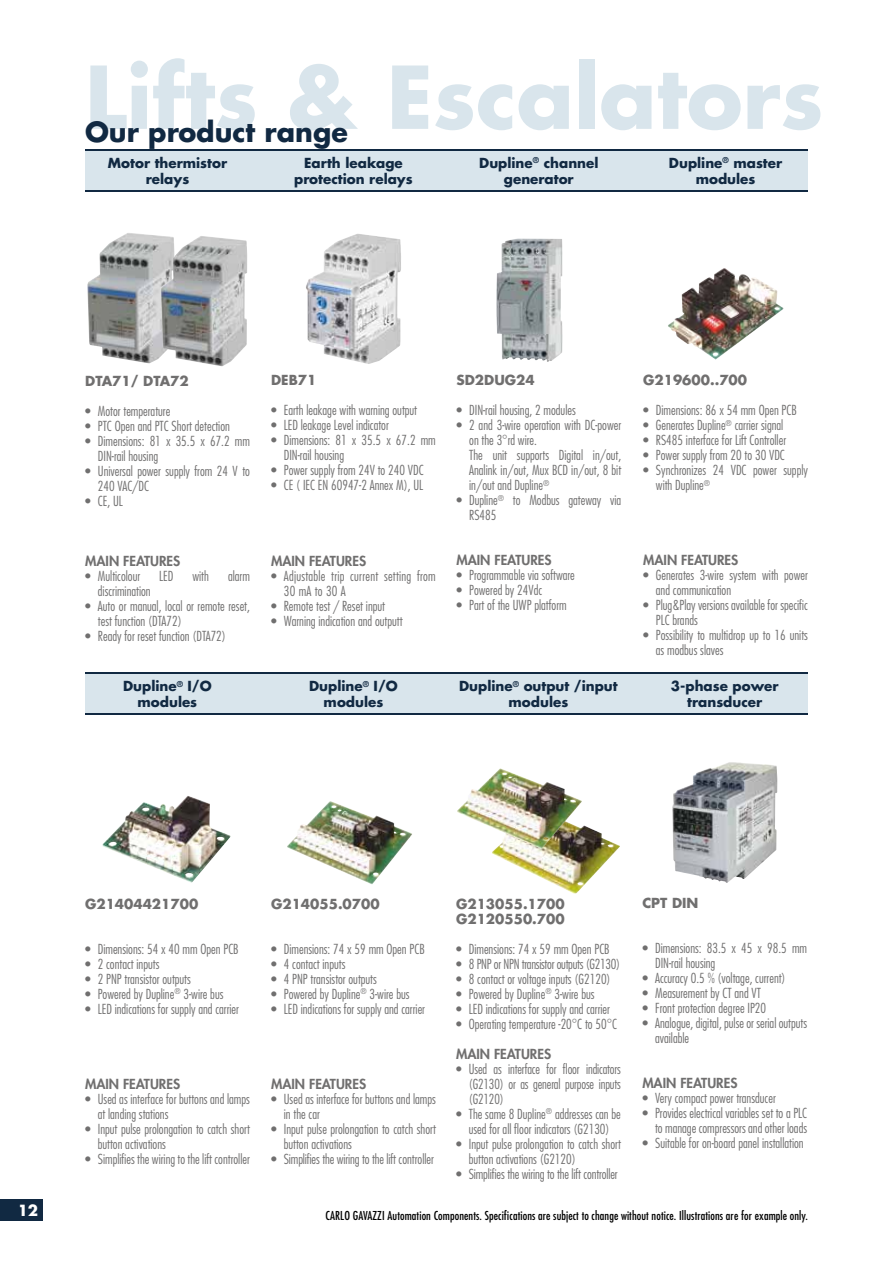
<style>
.page{position:relative;width:893px;height:1263px;background:#fff}
.page>*{position:absolute;margin:0;border:0;box-sizing:border-box;transform-origin:0 0}
.t1{font:700 84px "Futura Std";color:#d9e5ec}
.t2{font:700 27px "Futura Std";color:#112942}
.t3{font:700 15px "Futura Std";color:#fff}
.t4{font:300 condensed 13.5px/15px "Futura Std";color:#706f6f}
.t5{font:700 13.5px/16.2px "Futura Std";color:#112942;text-align:center}
.t6{font:800 13.5px "Futura Std";color:#706f6f}
.t7{font:700 13.5px/15px "Futura Std";color:#706f6f}
.t8{font:300 condensed 13.5px/15px "Futura Std";letter-spacing:.02em;color:#706f6f}
.t9{font:300 condensed 13.5px "Futura Std";letter-spacing:-.02em;color:#706f6f}
.t10{font:condensed 12px "Futura Std";letter-spacing:.01em;color:#000}
</style>
<div class="page">
<div style="left:85px;top:149px;width:723px;height:42px;background:#d9e5ec"></div>
<hr style="left:85px;top:149px;width:723px;height:1px;background:#112942">
<hr style="left:85px;top:190px;width:723px;height:1px;background:#112942">
<div style="left:85px;top:672px;width:723px;height:42px;background:#d9e5ec"></div>
<hr style="left:85px;top:713px;width:723px;height:1px;background:#112942">
<hr style="left:85px;top:672px;width:723px;height:1px;background:#112942">
<div style="left:0;top:1199px;width:43px;height:21px;background:#112942"></div>
<img style="left:492px;top:825px;width:128px;height:68px">
<img style="left:457px;top:768px;width:125px;height:81px">
<img style="left:672px;top:762px;width:105px;height:121px">
<img style="left:287px;top:801px;width:125px;height:83px">
<img style="left:102px;top:796px;width:128px;height:87px">
<img style="left:668px;top:268px;width:115px;height:92px">
<img style="left:496px;top:238px;width:66px;height:124px">
<img style="left:87px;top:233px;width:74px;height:130px">
<img style="left:161px;top:236px;width:86px;height:130px">
<img style="left:317px;top:234px;width:40px;height:41px">
<h1 class="t1" style="left:85px;top:41px;width:740px">Lifts &amp; Escalators</h1>
<h2 class="t2" style="left:85px;top:114px;width:264px">Our product range</h2>
<p class="t5" style="left:108px;top:155px;width:121px">Motor thermistor relays</p>
<p class="t5" style="left:294px;top:154px;width:120px">Earth leakage protection relays</p>
<p class="t5" style="left:479px;top:154px;width:121px">Dupline<sup>®</sup> channel generator</p>
<p class="t5" style="left:669px;top:154px;width:115px">Dupline<sup>®</sup> master modules</p>
<p class="t7" style="left:85px;top:373px;width:105px">DTA71/ DTA72</p>
<p class="t4" style="left:85px;top:403px;width:87px">• Motor temperature</p>
<p class="t4" style="left:85px;top:418px;width:146px">• PTC Open and PTC Short detection</p>
<p class="t4" style="left:98px;top:433px;width:153px;text-indent:-13px">• Dimensions: 81 x 35.5 x 67.2 mm<br>DIN-rail housing</p>
<p class="t4" style="left:98px;top:463px;width:154px;text-indent:-13px">• Universal power supply from 24 V to<br>240 VAC/DC</p>
<p class="t4" style="left:85px;top:493px;width:39px">• CE, UL</p>
<p class="t6" style="left:85px;top:552px;width:97px">MAIN FEATURES</p>
<p class="t4" style="left:85px;top:568px;width:57px">• Multicolour</p>
<p class="t4" style="left:159px;top:568px;width:16px">LED</p>
<p class="t4" style="left:192px;top:568px;width:18px">with</p>
<p class="t4" style="left:228px;top:568px;width:23px">alarm</p>
<p class="t4" style="left:98px;top:583px;width:54px">discrimination</p>
<p class="t4" style="left:98px;top:598px;width:154px;text-indent:-13px">• Auto or manual, local or remote reset, test function (DTA72)</p>
<p class="t4" style="left:85px;top:628px;width:142px">• Ready for reset function (DTA72)</p>
<p class="t5" style="left:123px;top:678px;width:90px">Dupline<sup>®</sup> I/O modules</p>
<p class="t7" style="left:271px;top:373px;width:47px">DEB71</p>
<p class="t4" style="left:271px;top:403px;width:148px">• Earth leakage with warning output</p>
<p class="t4" style="left:271px;top:418px;width:119px">• LED leakage Level indicator</p>
<p class="t4" style="left:284px;top:433px;width:153px;text-indent:-13px">• Dimensions: 81 x 35.5 x 67.2 mm<br>DIN-rail housing</p>
<p class="t4" style="left:271px;top:463px;width:154px">• Power supply from 24V to 240 VDC</p>
<p class="t4" style="left:271px;top:478px;width:154px">• CE ( IEC EN 60947-2 Annex M), UL</p>
<p class="t6" style="left:271px;top:552px;width:97px">MAIN FEATURES</p>
<p class="t8" style="left:284px;top:568px;width:154px;text-indent:-13px">• Adjustable trip current setting from<br>30 mA to 30 A</p>
<p class="t4" style="left:271px;top:598px;width:116px">• Remote test / Reset input</p>
<p class="t4" style="left:271px;top:613px;width:133px">• Warning indication and outputt</p>
<p class="t5" style="left:309px;top:678px;width:90px">Dupline<sup>®</sup> I/O modules</p>
<p class="t7" style="left:456px;top:373px;width:80px">SD2DUG24</p>
<p class="t4" style="left:456px;top:403px;width:121px">• DIN-rail housing, 2 modules</p>
<p class="t4" style="left:469px;top:418px;width:154px;text-indent:-13px">• 2 and 3-wire operation with DC-power on the 3°rd wire.<br>The unit supports Digital in/out,<br>Analink in/out, Mux BCD in/out, 8 bit in/out and Dupline<sup>®</sup></p>
<p class="t4" style="left:469px;top:493px;width:153px;text-indent:-13px">• Dupline<sup>®</sup> to Modbus gateway via<br>RS485</p>
<p class="t6" style="left:456px;top:552px;width:97px">MAIN FEATURES</p>
<p class="t4" style="left:456px;top:568px;width:120px">• Programmable via software</p>
<p class="t4" style="left:456px;top:583px;width:87px">• Powered by 24Vdc</p>
<p class="t4" style="left:456px;top:598px;width:112px">• Part of the UWP platform</p>
<p class="t5" style="left:459px;top:678px;width:160px">Dupline<sup>®</sup> output /input modules</p>
<p class="t7" style="left:643px;top:373px;width:105px">G219600..700</p>
<p class="t4" style="left:643px;top:403px;width:155px">• Dimensions: 86 x 54 mm Open PCB</p>
<p class="t4" style="left:643px;top:418px;width:142px">• Generates Dupline<sup>®</sup> carrier signal</p>
<p class="t4" style="left:643px;top:433px;width:144px">• RS485 interface for Lift Controller</p>
<p class="t4" style="left:643px;top:448px;width:143px">• Power supply from 20 to 30 VDC</p>
<p class="t4" style="left:656px;top:463px;width:154px;text-indent:-13px">• Synchronizes 24 VDC power supply with Dupline<sup>®</sup></p>
<p class="t6" style="left:643px;top:552px;width:97px">MAIN FEATURES</p>
<p class="t4" style="left:656px;top:568px;width:154px;text-indent:-13px">• Generates 3-wire system with power and communication</p>
<p class="t4" style="left:656px;top:598px;width:154px;text-indent:-13px">• Plug&amp;Play versions available for specific<br>PLC brands</p>
<p class="t4" style="left:656px;top:628px;width:153px;text-indent:-13px">• Possibility to multidrop up to 16 units as modbus slaves</p>
<p class="t5" style="left:671px;top:677px;width:109px">3-phase power transducer</p>
<p class="t3" style="left:18px;top:1200px;width:22px">12</p>
<p class="t7" style="left:85px;top:896px;width:115px">G21404421700</p>
<p class="t4" style="left:85px;top:941px;width:155px">• Dimensions: 54 x 40 mm Open PCB</p>
<p class="t4" style="left:85px;top:956px;width:76px">• 2 contact inputs</p>
<p class="t4" style="left:85px;top:971px;width:107px">• 2 PNP transistor outputs</p>
<p class="t4" style="left:85px;top:986px;width:140px">• Powered by Dupline<sup>®</sup> 3-wire bus</p>
<p class="t4" style="left:85px;top:1001px;width:155px">• LED indications for supply and carrier</p>
<p class="t6" style="left:85px;top:1075px;width:97px">MAIN FEATURES</p>
<p class="t4" style="left:98px;top:1091px;width:154px;text-indent:-13px">• Used as interface for buttons and lamps at landing stations</p>
<p class="t4" style="left:98px;top:1121px;width:154px;text-indent:-13px">• Input pulse prolongation to catch short button activations</p>
<p class="t4" style="left:85px;top:1151px;width:166px">• Simplifies the wiring to the lift controller</p>
<p class="t7" style="left:271px;top:896px;width:110px">G214055.0700</p>
<p class="t4" style="left:271px;top:941px;width:155px">• Dimensions: 74 x 59 mm Open PCB</p>
<p class="t4" style="left:271px;top:956px;width:76px">• 4 contact inputs</p>
<p class="t4" style="left:271px;top:971px;width:107px">• 4 PNP transistor outputs</p>
<p class="t4" style="left:271px;top:986px;width:140px">• Powered by Dupline<sup>®</sup> 3-wire bus</p>
<p class="t4" style="left:271px;top:1001px;width:155px">• LED indications for supply and carrier</p>
<p class="t6" style="left:271px;top:1075px;width:97px">MAIN FEATURES</p>
<p class="t4" style="left:284px;top:1091px;width:154px;text-indent:-13px">• Used as interface for buttons and lamps in the car</p>
<p class="t4" style="left:284px;top:1121px;width:154px;text-indent:-13px">• Input pulse prolongation to catch short button activations</p>
<p class="t4" style="left:271px;top:1151px;width:164px">• Simplifies the wiring to the lift controller</p>
<p class="t7" style="left:456px;top:896px;width:110px">G213055.1700<br>G2120550.700</p>
<p class="t4" style="left:456px;top:941px;width:155px">• Dimensions: 74 x 59 mm Open PCB</p>
<p class="t9" style="left:456px;top:956px;width:166px">• 8 PNP or NPN transistor outputs (G2130)</p>
<p class="t4" style="left:456px;top:971px;width:156px">• 8 contact or voltage inputs (G2120)</p>
<p class="t4" style="left:456px;top:986px;width:140px">• Powered by Dupline<sup>®</sup> 3-wire bus</p>
<p class="t4" style="left:456px;top:1001px;width:155px">• LED indications for supply and carrier</p>
<p class="t4" style="left:456px;top:1016px;width:163px">• Operating temperature -20°C to 50°C</p>
<p class="t6" style="left:456px;top:1045px;width:97px">MAIN FEATURES</p>
<p class="t4" style="left:469px;top:1061px;width:154px;text-align:justify;text-indent:-13px">• Used as interface for floor indicators (G2130) or as general purpose inputs (G2120)</p>
<p class="t4" style="left:456px;top:1106px;width:166px;text-align:center">• The same 8 Dupline<sup>®</sup> addresses can be used for all floor indicators (G2130)</p>
<p class="t4" style="left:469px;top:1136px;width:154px;text-indent:-13px">• Input pulse prolongation to catch short button activations (G2120)</p>
<p class="t4" style="left:456px;top:1166px;width:163px">• Simplifies the wiring to the lift controller</p>
<p class="t7" style="left:642px;top:896px;width:58px">CPT DIN</p>
<p class="t4" style="left:655px;top:941px;width:153px;text-indent:-13px">• Dimensions: 83.5 x 45 x 98.5 mm<br>DIN-rail housing</p>
<p class="t4" style="left:642px;top:971px;width:145px">• Accuracy 0.5 % (voltage, current)</p>
<p class="t4" style="left:642px;top:986px;width:120px">• Measurement by CT and VT</p>
<p class="t4" style="left:642px;top:1001px;width:125px">• Front protection degree IP20</p>
<p class="t4" style="left:655px;top:1016px;width:154px;text-indent:-13px">• Analogue, digital, pulse or serial outputs available</p>
<p class="t6" style="left:642px;top:1075px;width:97px">MAIN FEATURES</p>
<p class="t4" style="left:642px;top:1091px;width:135px">• Very compact power transducer</p>
<p class="t4" style="left:642px;top:1106px;width:166px;text-align:right">• Provides electrical variables set to a PLC to manage compressors and other loads</p>
<p class="t4" style="left:642px;top:1136px;width:163px">• Suitable for on-board panel installation</p>
<p class="t10" style="left:325px;top:1209px;width:484px">CARLO GAVAZZI Automation Components. Specifications are subject to change without notice. Illustrations are for example only.</p>
</div>
